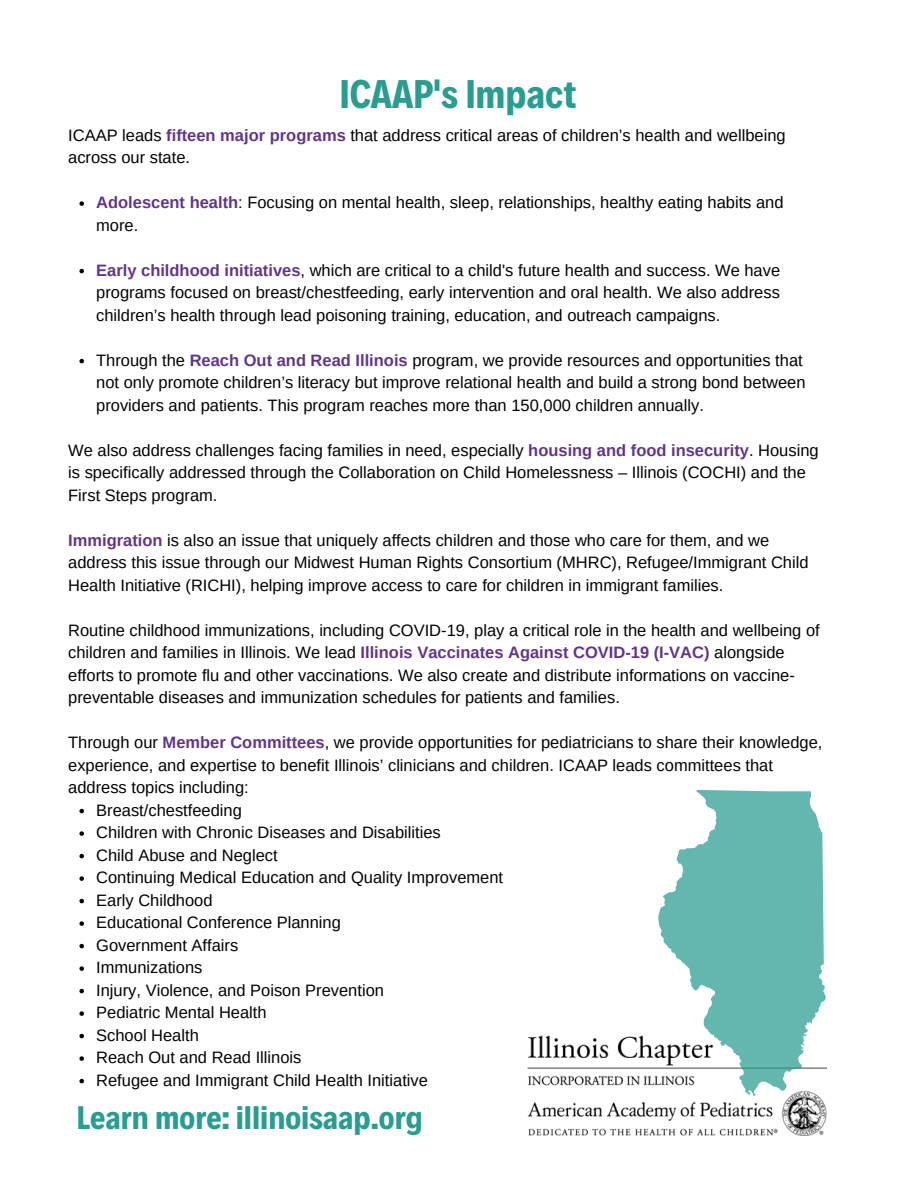
<style>
.page{position:relative;width:918px;height:1188px;background:#fff}
.page>*{position:absolute;margin:0;border:0;box-sizing:border-box;transform-origin:0 0}
.t1{font:700 40.5px "Decalotype";color:#289d90}
.t2{font:700 33px "Decalotype";color:#289d90}
.t3{font:16.5px/22.5px "Arimo";color:#020202}
.s1{font-weight:700;color:#61358b}
</style>
<div class="page">
<img style="left:527px;top:1035px;width:300px;height:100px">
<svg style="left:79px;top:201px;width:5px;height:5px"></svg>
<svg style="left:79px;top:269px;width:5px;height:4px"></svg>
<svg style="left:79px;top:359px;width:5px;height:4px"></svg>
<svg style="left:79px;top:809px;width:5px;height:4px"></svg>
<svg style="left:79px;top:831px;width:5px;height:5px"></svg>
<svg style="left:79px;top:854px;width:5px;height:4px"></svg>
<svg style="left:79px;top:876px;width:5px;height:5px"></svg>
<svg style="left:79px;top:899px;width:5px;height:4px"></svg>
<svg style="left:79px;top:921px;width:5px;height:5px"></svg>
<svg style="left:79px;top:944px;width:5px;height:4px"></svg>
<svg style="left:79px;top:966px;width:5px;height:5px"></svg>
<svg style="left:79px;top:989px;width:5px;height:4px"></svg>
<svg style="left:79px;top:1011px;width:5px;height:5px"></svg>
<svg style="left:79px;top:1034px;width:5px;height:4px"></svg>
<svg style="left:79px;top:1056px;width:5px;height:5px"></svg>
<svg style="left:79px;top:1079px;width:5px;height:4px"></svg>
<svg style="left:658px;top:790px;width:168px;height:306px;fill:#63b7ae"></svg>
<p class="t1" style="left:340px;top:67px;width:238px">ICAAP's Impact</p>
<p class="t3" style="left:68px;top:124px;width:719px">ICAAP leads <span class="s1">fifteen major programs</span> that address critical areas of children’s health and wellbeing across our state.</p>
<p class="t3" style="left:96px;top:191px;width:689px"><span class="s1">Adolescent health</span>: Focusing on mental health, sleep, relationships, healthy eating habits and more.</p>
<p class="t3" style="left:96px;top:259px;width:685px;text-align:justify"><span class="s1">Early childhood initiatives</span>, which are critical to a child's future health and success. We have programs focused on breast/chestfeeding, early intervention and oral health. We also address children’s health through lead poisoning training, education, and outreach campaigns.</p>
<p class="t3" style="left:96px;top:349px;width:711px">Through the <span class="s1">Reach Out and Read Illinois</span> program, we provide resources and opportunities that not only promote children’s literacy but improve relational health and build a strong bond between providers and patients. This program reaches more than 150,000 children annually.</p>
<p class="t3" style="left:68px;top:439px;width:752px">We also address challenges facing families in need, especially <span class="s1">housing and food insecurity</span>. Housing is specifically addressed through the Collaboration on Child Homelessness – Illinois (COCHI) and the<br>First Steps program.</p>
<p class="t3" style="left:68px;top:529px;width:742px"><span class="s1">Immigration</span> is also an issue that uniquely affects children and those who care for them, and we address this issue through our Midwest Human Rights Consortium (MHRC), Refugee/Immigrant Child<br>Health Initiative (RICHI), helping improve access to care for children in immigrant families.</p>
<p class="t3" style="left:68px;top:619px;width:753px">Routine childhood immunizations, including COVID-19, play a critical role in the health and wellbeing of children and families in Illinois. We lead <span class="s1">Illinois Vaccinates Against COVID-19 (I-VAC)</span> alongside efforts to promote flu and other vaccinations. We also create and distribute informations on vaccine&shy;preventable diseases and immunization schedules for patients and families.</p>
<p class="t3" style="left:68px;top:731px;width:756px">Through our <span class="s1">Member Committees</span>, we provide opportunities for pediatricians to share their knowledge, experience, and expertise to benefit Illinois’ clinicians and children. ICAAP leads committees that address topics including:</p>
<p class="t3" style="left:96px;top:799px;width:147px">Breast/chestfeeding</p>
<p class="t3" style="left:96px;top:821px;width:346px">Children with Chronic Diseases and Disabilities</p>
<p class="t3" style="left:96px;top:844px;width:183px">Child Abuse and Neglect</p>
<p class="t3" style="left:96px;top:866px;width:408px">Continuing Medical Education and Quality Improvement</p>
<p class="t3" style="left:96px;top:889px;width:118px">Early Childhood</p>
<p class="t3" style="left:96px;top:911px;width:246px">Educational Conference Planning</p>
<p class="t3" style="left:96px;top:934px;width:144px">Government Affairs</p>
<p class="t3" style="left:96px;top:956px;width:108px">Immunizations</p>
<p class="t3" style="left:96px;top:979px;width:289px">Injury, Violence, and Poison Prevention</p>
<p class="t3" style="left:96px;top:1001px;width:172px">Pediatric Mental Health</p>
<p class="t3" style="left:96px;top:1024px;width:104px">School Health</p>
<p class="t3" style="left:96px;top:1046px;width:207px">Reach Out and Read Illinois</p>
<p class="t3" style="left:96px;top:1069px;width:333px">Refugee and Immigrant Child Health Initiative</p>
<p class="t2" style="left:77px;top:1096px;width:347px">Learn more: illinoisaap.org</p>
</div>
